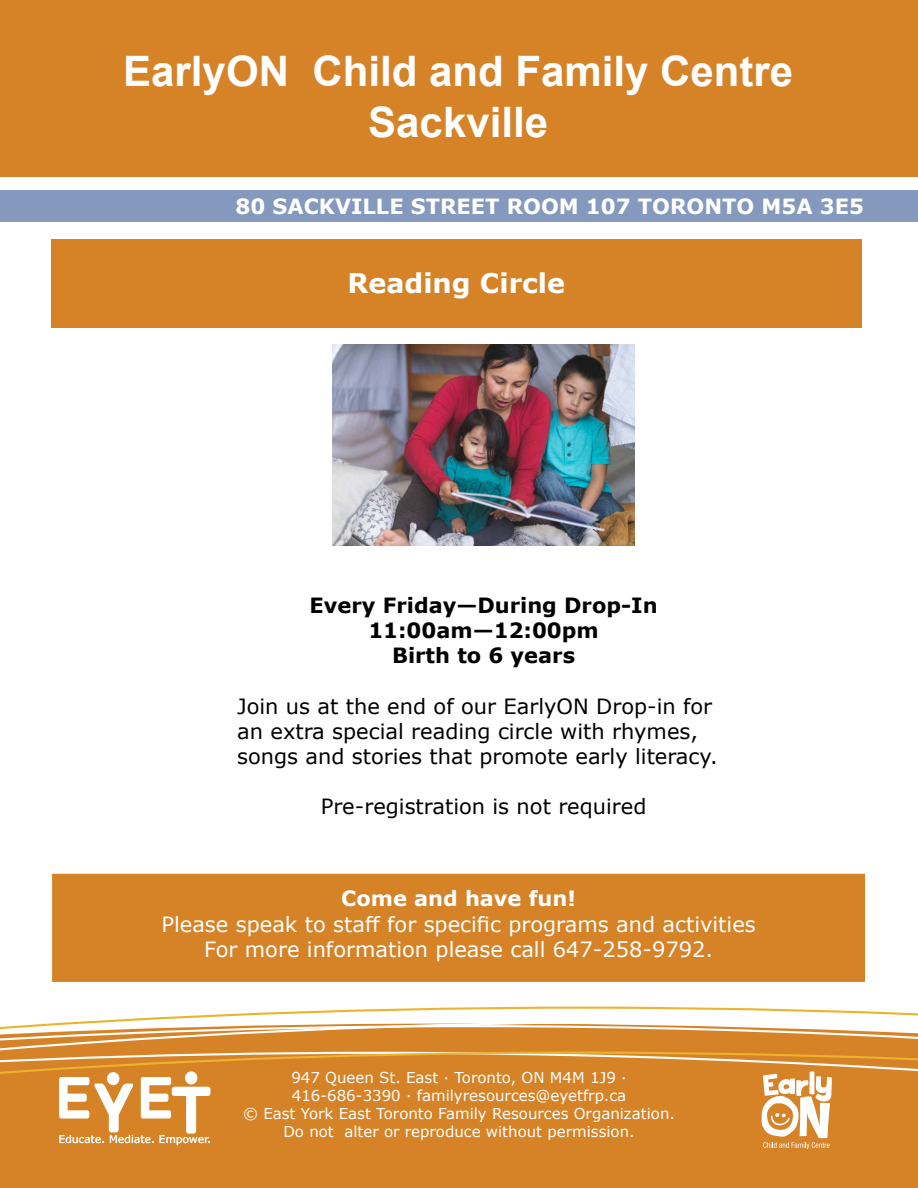
<style>
.page{position:relative;width:918px;height:1188px;background:#fff}
.page>*{position:absolute;margin:0;border:0;box-sizing:border-box;transform-origin:0 0}
.t1{font:700 42px/50.4px "Arial";color:#fff;text-align:center}
.t2{font:700 27px "Verdana";color:#fff}
.t3{font:21px/25.2px "Verdana";color:#000}
.t4{font:21px "Verdana";color:#fff}
.t5{font:700 21px "Verdana";color:#000}
.t6{font:700 21px "Verdana";color:#fff}
.t7{font:15px/18px "Verdana";color:#fff;text-align:center}
.t8{font:10.65px "Verdana";color:#fff}
</style>
<div class="page">
<svg style="left:93px;top:1007px;width:825px;height:14px"></svg>
<svg style="left:0;top:1025px;width:918px;height:27px;background:#dd9b51"></svg>
<div style="left:0;top:1052px;width:918px;height:136px;background:#d68328"></div>
<div style="left:0;top:0;width:918px;height:177px;background:#d68328"></div>
<div style="left:0;top:190px;width:918px;height:31px;background:#8599be"></div>
<div style="left:107px;top:1072px;width:12px;height:13px;background:#fff;border-radius:50%"></div>
<div style="left:185px;top:1071px;width:12px;height:13px;background:#fff;border-radius:50%"></div>
<svg style="left:59px;top:1077px;width:152px;height:68px"></svg>
<svg style="left:762px;top:1071px;width:70px;height:78px"></svg>
<div style="left:51px;top:239px;width:810px;height:88px;background:#d68328"></div>
<div style="left:54px;top:875px;width:810px;height:105px;background:#d68328"></div>
<div style="left:52px;top:874px;width:813px;height:108px;border:3px solid #d68328"></div>
<img style="left:333px;top:345px;width:302px;height:200px">
<h1 class="t1" style="left:123px;top:47px;width:671px">EarlyON Child and Family Centre<br>Sackville</h1>
<h3 class="t6" style="left:235px;top:191px;width:630px">80 SACKVILLE STREET ROOM 107 TORONTO M5A 3E5</h3>
<p class="t2" style="left:347px;top:264px;width:219px">Reading Circle</p>
<p class="t5" style="left:310px;top:590px;width:350px">Every Friday—During Drop-In</p>
<p class="t5" style="left:368px;top:615px;width:232px">11:00am—12:00pm</p>
<p class="t5" style="left:392px;top:641px;width:185px">Birth to 6 years</p>
<p class="t3" style="left:237px;top:693px;width:482px">Join us at the end of our EarlyON Drop-in for an extra special reading circle with rhymes, songs and stories that promote early literacy.</p>
<p class="t3" style="left:321px;top:794px;width:327px">Pre-registration is not required</p>
<p class="t6" style="left:341px;top:884px;width:236px">Come and have fun!</p>
<p class="t4" style="left:161px;top:909px;width:596px">Please speak to staff for specific programs and activities</p>
<p class="t4" style="left:204px;top:935px;width:510px">For more information please call 647-258-9792.</p>
<p class="t8" style="left:59px;top:1132px;width:154px">Educate. Mediate. Empower.</p>
<p class="t7" style="left:243px;top:1068px;width:433px">947 Queen St. East · Toronto, ON M4M 1J9 · 416-686-3390 · familyresources@eyetfrp.ca<br>© East York East Toronto Family Resources Organization.<br>Do not alter or reproduce without permission.</p>
</div>
